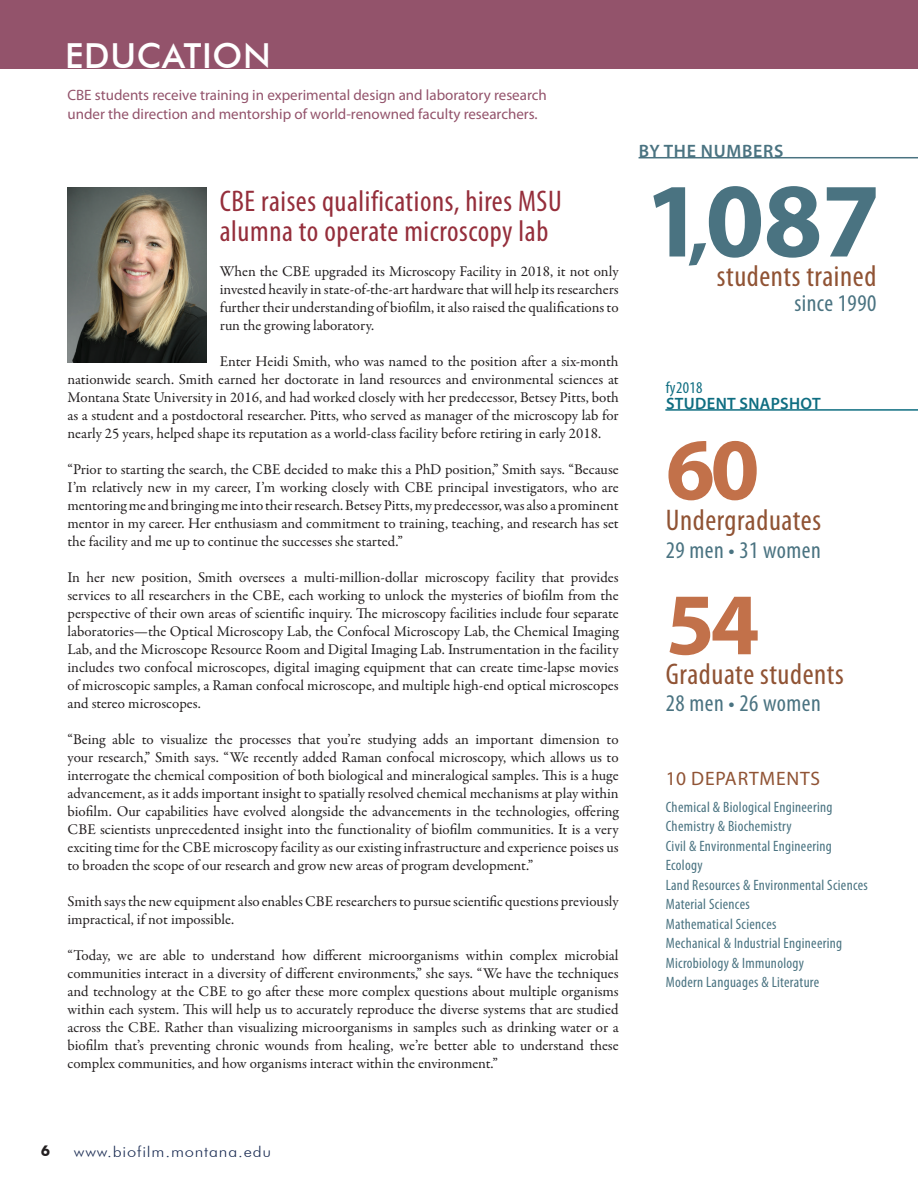
<style>
.page{position:relative;width:918px;height:1188px;background:#fff}
.page>*{position:absolute;margin:0;border:0;box-sizing:border-box;transform-origin:0 0}
.captions{font:700 106.5px "Myriad Pro";color:#4a7381}
.captions-2{font:700 88.5px "Myriad Pro";color:#c2714a}
.t1{font:500 34.5px "Futura BT";letter-spacing:.02em;color:#fff}
.headline{font:condensed 30px/30px "Myriad Pro";letter-spacing:.02em;color:#952e3b}
.headline-2{font:condensed 30px "Myriad Pro";letter-spacing:.02em;color:#905334}
.headline-3{font:condensed 24px "Myriad Pro";letter-spacing:.02em;color:#4a7381}
.headline-4{font:19.5px "Myriad Pro";letter-spacing:.04em;color:#905334}
.headline-5{font:600 18px "Myriad Pro";letter-spacing:.04em;color:#4a7381}
.headline-6{font:600 16.5px/16.5px "Myriad Pro";letter-spacing:.02em;color:#0e6d81}
.body_copy{font:15px/18px "Garamond Premr Pro";color:#231f20;text-align:justify}
.headline-7{font:condensed 15px "Myriad Pro";letter-spacing:.02em;color:#4a7381}
.intro_paragraph{font:15px/19.5px "Myriad Pro";color:#93536b}
.t2{font:300 15px "Futura BT";letter-spacing:.05em;color:#1f3056;scale:1.1 1}
.t3{font:700 15px "Futura BT";color:#231f20}
.s1{font-size:76.8px}
.s2{font-weight:400;font-stretch:condensed}
</style>
<div class="page">
<img style="left:68px;top:187px;width:138px;height:176px">
<div style="left:0;top:0;width:918px;height:68px;background:#93536b"></div>
<hr style="left:639px;top:157px;width:279px;height:1px;background:#4a7381">
<hr style="left:665px;top:409px;width:253px;height:2px;background:#0e6d81">
<p class="t1" style="left:65px;top:35px;width:207px">EDUCATION</p>
<p class="intro_paragraph" style="left:68px;top:85px;width:481px">CBE students receive training in experimental design and laboratory research under the direction and mentorship of world-renowned faculty researchers.</p>
<p class="headline" style="left:220px;top:186px;width:343px">CBE raises qualifications, hires MSU alumna to operate microscopy lab</p>
<p class="body_copy" style="left:220px;top:263px;width:400px">When the CBE upgraded its Microscopy Facility in 2018, it not only invested heavily in state-of-the-art hardware that will help its researchers further their understanding of biofilm, it also raised the qualifications to run the growing laboratory.</p>
<p class="body_copy" style="left:68px;top:353px;width:553px;text-indent:152px">Enter Heidi Smith, who was named to the position after a six-month nationwide search. Smith earned her doctorate in land resources and environmental sciences at Montana State University in 2016, and had worked closely with her predecessor, Betsey Pitts, both as a student and a postdoctoral researcher. Pitts, who served as manager of the microscopy lab for nearly 25 years, helped shape its reputation as a world-class facility before retiring in early 2018.</p>
<p class="body_copy" style="left:68px;top:461px;width:553px">“Prior to starting the search, the CBE decided to make this a PhD position,” Smith says. “Because I’m relatively new in my career, I’m working closely with CBE principal investigators, who are mentoring me and bringing me into their research. Betsey Pitts, my predecessor, was also a prominent mentor in my career. Her enthusiasm and commitment to training, teaching, and research has set the facility and me up to continue the successes she started.”</p>
<p class="body_copy" style="left:68px;top:569px;width:553px">In her new position, Smith oversees a multi-million-dollar microscopy facility that provides services to all researchers in the CBE, each working to unlock the mysteries of biofilm from the perspective of their own areas of scientific inquiry. The microscopy facilities include four separate laboratories—the Optical Microscopy Lab, the Confocal Microscopy Lab, the Chemical Imaging Lab, and the Microscope Resource Room and Digital Imaging Lab. Instrumentation in the facility includes two confocal microscopes, digital imaging equipment that can create time-lapse movies of microscopic samples, a Raman confocal microscope, and multiple high-end optical microscopes and stereo microscopes.</p>
<p class="body_copy" style="left:68px;top:731px;width:553px">“Being able to visualize the processes that you’re studying adds an important dimension to your research,” Smith says. “We recently added Raman confocal microscopy, which allows us to interrogate the chemical composition of both biological and mineralogical samples. This is a huge advancement, as it adds important insight to spatially resolved chemical mechanisms at play within biofilm. Our capabilities have evolved alongside the advancements in the technologies, offering CBE scientists unprecedented insight into the functionality of biofilm communities. It is a very exciting time for the CBE microscopy facility as our existing infrastructure and experience poises us to broaden the scope of our research and grow new areas of program development.”</p>
<p class="body_copy" style="left:68px;top:893px;width:553px">Smith says the new equipment also enables CBE researchers to pursue scientific questions previously impractical, if not impossible.</p>
<p class="body_copy" style="left:68px;top:947px;width:553px">“Today, we are able to understand how different microorganisms within complex microbial communities interact in a diversity of different environments,” she says. “We have the techniques and technology at the CBE to go after these more complex questions about multiple organisms within each system. This will help us to accurately reproduce the diverse systems that are studied across the CBE. Rather than visualizing microorganisms in samples such as drinking water or a biofilm that’s preventing chronic wounds from healing, we’re better able to understand these complex communities, and how organisms interact within the environment.”</p>
<p class="headline-5" style="left:639px;top:140px;width:146px">BY THE NUMBERS</p>
<p class="captions" style="left:644px;top:151px;width:238px">1<span class="s1">,</span>087</p>
<p class="headline-2" style="left:717px;top:258px;width:161px">students trained</p>
<p class="headline-3" style="left:794px;top:289px;width:83px">since 1990</p>
<p class="headline-6" style="left:666px;top:379px;width:156px"><span class="s2">fy2018<br></span>STUDENT SNAPSHOT</p>
<p class="captions-2" style="left:666px;top:412px;width:95px">60</p>
<p class="headline-2" style="left:666px;top:502px;width:157px">Undergraduates</p>
<p class="headline-3" style="left:666px;top:535px;width:156px">29 men • 31 women</p>
<p class="captions-2" style="left:666px;top:567px;width:95px">54</p>
<p class="headline-2" style="left:666px;top:656px;width:179px">Graduate students</p>
<p class="headline-3" style="left:666px;top:689px;width:156px">28 men • 26 women</p>
<p class="headline-4" style="left:666px;top:767px;width:156px">10 DEPARTMENTS</p>
<p class="headline-7" style="left:666px;top:798px;width:168px">Chemical &amp; Biological Engineering</p>
<p class="headline-7" style="left:666px;top:817px;width:127px">Chemistry &amp; Biochemistry</p>
<p class="headline-7" style="left:666px;top:837px;width:168px">Civil &amp; Environmental Engineering</p>
<p class="headline-7" style="left:666px;top:856px;width:38px">Ecology</p>
<p class="headline-7" style="left:666px;top:876px;width:204px">Land Resources &amp; Environmental Sciences</p>
<p class="headline-7" style="left:666px;top:895px;width:85px">Material Sciences</p>
<p class="headline-7" style="left:666px;top:915px;width:112px">Mathematical Sciences</p>
<p class="headline-7" style="left:666px;top:934px;width:178px">Mechanical &amp; Industrial Engineering</p>
<p class="headline-7" style="left:666px;top:954px;width:140px">Microbiology &amp; Immunology</p>
<p class="headline-7" style="left:666px;top:973px;width:155px">Modern Languages &amp; Literature</p>
<p class="t3" style="left:41px;top:1141px;width:11px">6</p>
<p class="t2" style="left:74px;top:1142px;width:181px">www.biofilm.montana.edu</p>
</div>
